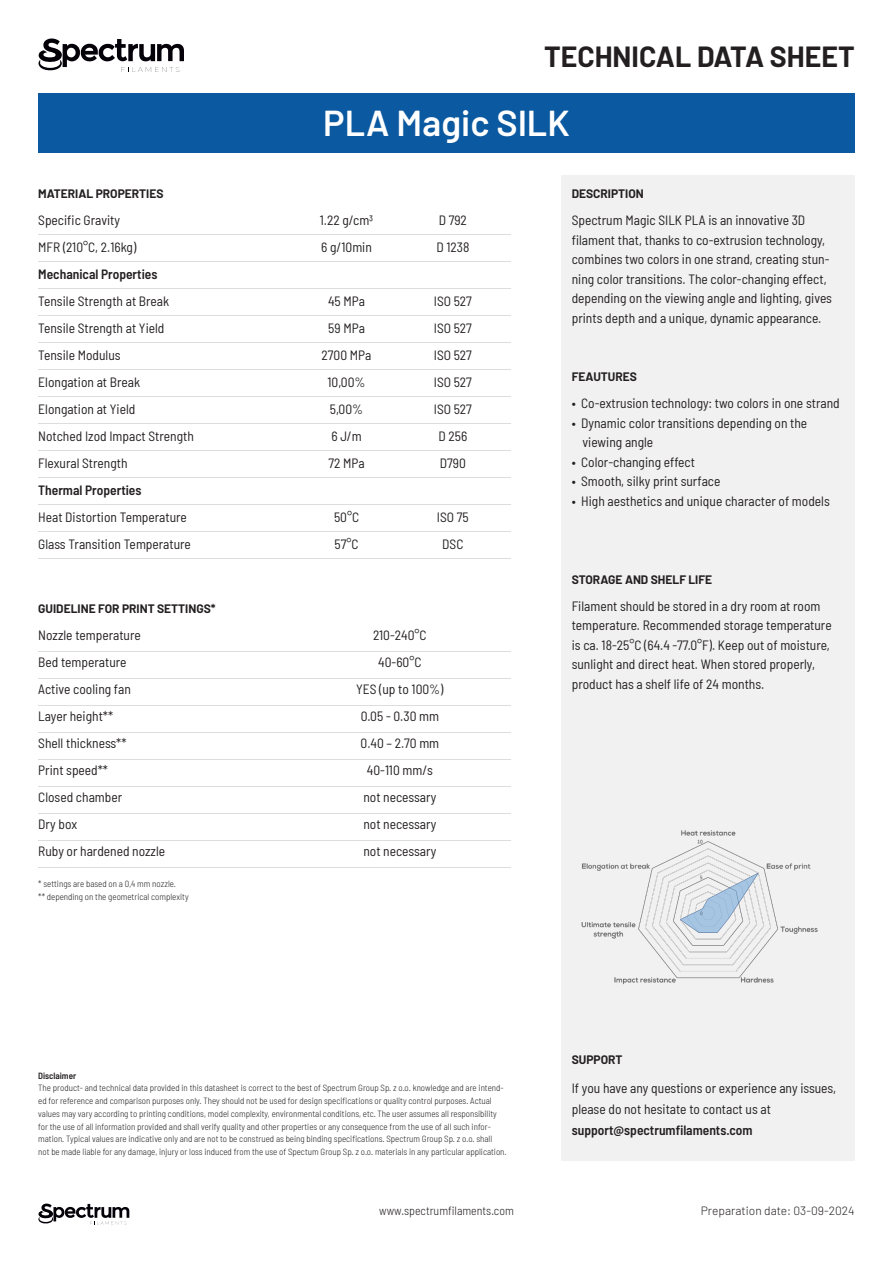
<style>
.page{position:relative;width:893px;height:1263px;background:#fff}
.page>*{position:absolute;margin:0;border:0;box-sizing:border-box;transform-origin:0 0}
.t1{font:600 36px "Barlow";color:#fff}
.t2{font:700 28.5px "Barlow";color:#231f20}
.t3{font:semi-condensed 13.5px/19.5px "Barlow";color:#231f20}
.t4{font:600 semi-condensed 13.5px "Barlow";color:#231f20}
.t5{font:700 12px "Barlow";color:#231f20}
.t6{font:300 12px "Barlow";color:#231f20}
.t7{font:300 semi-condensed 12px "Barlow";color:#231f20}
.t8{font:300 semi-condensed 9px/12.8px "Barlow";color:#231f20}
.t9{font:600 semi-condensed 9px "Barlow";color:#231f20}
.s1{font-weight:600}
</style>
<div class="page">
<div style="left:561px;top:175px;width:294px;height:985px;background:#f1f1f1"></div>
<div style="left:38px;top:94px;width:817px;height:59px;background:#0b59a0"></div>
<svg style="left:38px;top:39px;width:146px;height:33px"></svg>
<svg style="left:38px;top:1203px;width:91px;height:21px"></svg>
<hr style="left:38px;top:234px;width:472px;height:1px;background:#dcdddf">
<hr style="left:38px;top:261px;width:472px;height:1px;background:#dcdddf">
<hr style="left:38px;top:288px;width:472px;height:1px;background:#dcdddf">
<hr style="left:38px;top:315px;width:472px;height:1px;background:#dcdddf">
<hr style="left:38px;top:342px;width:472px;height:1px;background:#dcdddf">
<hr style="left:38px;top:369px;width:472px;height:1px;background:#dcdddf">
<hr style="left:38px;top:396px;width:472px;height:1px;background:#dcdddf">
<hr style="left:38px;top:423px;width:472px;height:1px;background:#dcdddf">
<hr style="left:38px;top:450px;width:472px;height:1px;background:#dcdddf">
<hr style="left:38px;top:477px;width:472px;height:1px;background:#dcdddf">
<hr style="left:38px;top:504px;width:472px;height:1px;background:#dcdddf">
<hr style="left:38px;top:531px;width:472px;height:1px;background:#dcdddf">
<hr style="left:38px;top:558px;width:472px;height:1px;background:#dcdddf">
<img style="left:581px;top:830px;width:237px;height:155px">
<hr style="left:38px;top:651px;width:472px;height:1px;background:#dcdddf">
<hr style="left:38px;top:678px;width:472px;height:1px;background:#dcdddf">
<hr style="left:38px;top:705px;width:472px;height:1px;background:#dcdddf">
<hr style="left:38px;top:732px;width:472px;height:1px;background:#dcdddf">
<hr style="left:38px;top:759px;width:472px;height:1px;background:#dcdddf">
<hr style="left:38px;top:786px;width:472px;height:1px;background:#dcdddf">
<hr style="left:38px;top:813px;width:472px;height:1px;background:#dcdddf">
<hr style="left:38px;top:840px;width:472px;height:1px;background:#dcdddf">
<hr style="left:38px;top:867px;width:472px;height:1px;background:#dcdddf">
<p class="t2" style="left:544px;top:35px;width:312px">TECHNICAL DATA SHEET</p>
<p class="t5" style="left:38px;top:185px;width:127px">MATERIAL PROPERTIES</p>
<p class="t3" style="left:38px;top:210px;width:83px">Specific Gravity</p>
<p class="t3" style="left:38px;top:237px;width:100px">MFR (210°C, 2.16kg)</p>
<p class="t4" style="left:38px;top:265px;width:121px">Mechanical Properties</p>
<p class="t3" style="left:38px;top:291px;width:132px">Tensile Strength at Break</p>
<p class="t3" style="left:38px;top:318px;width:128px">Tensile Strength at Yield</p>
<p class="t3" style="left:38px;top:345px;width:84px">Tensile Modulus</p>
<p class="t3" style="left:38px;top:372px;width:103px">Elongation at Break</p>
<p class="t3" style="left:38px;top:399px;width:99px">Elongation at Yield</p>
<p class="t3" style="left:38px;top:426px;width:157px">Notched Izod Impact Strength</p>
<p class="t3" style="left:38px;top:453px;width:91px">Flexural Strength</p>
<p class="t4" style="left:38px;top:481px;width:105px">Thermal Properties</p>
<p class="t3" style="left:38px;top:507px;width:150px">Heat Distortion Temperature</p>
<p class="t3" style="left:38px;top:534px;width:154px">Glass Transition Temperature</p>
<p class="t5" style="left:38px;top:600px;width:179px">GUIDELINE FOR PRINT SETTINGS*</p>
<p class="t3" style="left:38px;top:625px;width:104px">Nozzle temperature</p>
<p class="t3" style="left:38px;top:652px;width:90px">Bed temperature</p>
<p class="t3" style="left:38px;top:679px;width:94px">Active cooling fan</p>
<p class="t3" style="left:38px;top:706px;width:76px">Layer height**</p>
<p class="t3" style="left:38px;top:733px;width:90px">Shell thickness**</p>
<p class="t3" style="left:38px;top:760px;width:71px">Print speed**</p>
<p class="t3" style="left:38px;top:787px;width:85px">Closed chamber</p>
<p class="t3" style="left:38px;top:814px;width:40px">Dry box</p>
<p class="t3" style="left:38px;top:841px;width:128px">Ruby or hardened nozzle</p>
<p class="t8" style="left:38px;top:876px;width:139px">* settings are based on a 0,4 mm nozzle.</p>
<p class="t8" style="left:38px;top:890px;width:152px">** depending on the geometrical complexity</p>
<p class="t1" style="left:323px;top:97px;width:248px">PLA Magic SILK</p>
<p class="t3" style="left:320px;top:210px;width:55px">1.22 g/cm3</p>
<p class="t3" style="left:321px;top:237px;width:52px">6 g/10min</p>
<p class="t3" style="left:439px;top:210px;width:30px">D 792</p>
<p class="t3" style="left:436px;top:237px;width:35px">D 1238</p>
<p class="t3" style="left:328px;top:291px;width:38px">45 MPa</p>
<p class="t3" style="left:328px;top:318px;width:38px">59 MPa</p>
<p class="t3" style="left:322px;top:345px;width:51px">2700 MPa</p>
<p class="t3" style="left:328px;top:372px;width:40px">10,00%</p>
<p class="t3" style="left:330px;top:399px;width:35px">5,00%</p>
<p class="t3" style="left:331px;top:426px;width:32px">6 J/m</p>
<p class="t3" style="left:328px;top:453px;width:38px">72 MPa</p>
<p class="t3" style="left:434px;top:291px;width:40px">ISO 527</p>
<p class="t3" style="left:434px;top:318px;width:40px">ISO 527</p>
<p class="t3" style="left:434px;top:345px;width:40px">ISO 527</p>
<p class="t3" style="left:434px;top:372px;width:40px">ISO 527</p>
<p class="t3" style="left:434px;top:399px;width:40px">ISO 527</p>
<p class="t3" style="left:438px;top:426px;width:30px">D 256</p>
<p class="t3" style="left:440px;top:453px;width:28px">D790</p>
<p class="t3" style="left:334px;top:507px;width:27px">50°C</p>
<p class="t3" style="left:335px;top:534px;width:25px">57°C</p>
<p class="t3" style="left:437px;top:507px;width:33px">ISO 75</p>
<p class="t3" style="left:442px;top:534px;width:23px">DSC</p>
<p class="t3" style="left:373px;top:625px;width:55px">210-240°C</p>
<p class="t3" style="left:378px;top:652px;width:45px">40-60°C</p>
<p class="t3" style="left:356px;top:679px;width:89px">YES (up to 100%)</p>
<p class="t3" style="left:361px;top:706px;width:80px">0.05 - 0.30 mm</p>
<p class="t3" style="left:361px;top:733px;width:80px">0.40 – 2.70 mm</p>
<p class="t3" style="left:367px;top:760px;width:68px">40-110 mm/s</p>
<p class="t3" style="left:363px;top:787px;width:74px">not necessary</p>
<p class="t3" style="left:363px;top:814px;width:74px">not necessary</p>
<p class="t3" style="left:363px;top:841px;width:74px">not necessary</p>
<p class="t5" style="left:572px;top:185px;width:74px">DESCRIPTION</p>
<p class="t3" style="left:572px;top:210px;width:262px">Spectrum Magic SILK PLA is an innovative 3D filament that, thanks to co-extrusion technology, combines two colors in one strand, creating stun&shy;ning color transitions. The color-changing effect, depending on the viewing angle and lighting, gives prints depth and a unique, dynamic appearance.</p>
<p class="t5" style="left:572px;top:368px;width:67px">FEAUTURES</p>
<p class="t3" style="left:572px;top:392px;width:269px">• Co-extrusion technology: two colors in one strand</p>
<p class="t3" style="left:582px;top:412px;width:226px;text-indent:-11px">• Dynamic color transitions depending on the viewing angle</p>
<p class="t3" style="left:572px;top:451px;width:125px">• Color-changing effect</p>
<p class="t3" style="left:572px;top:470px;width:150px">• Smooth, silky print surface</p>
<p class="t3" style="left:572px;top:490px;width:260px">• High aesthetics and unique character of models</p>
<p class="t5" style="left:572px;top:570px;width:142px">STORAGE AND SHELF LIFE</p>
<p class="t3" style="left:572px;top:595px;width:261px">Filament should be stored in a dry room at room temperature. Recommended storage temperature is ca. 18-25°C (64.4 -77.0°F). Keep out of moisture, sunlight and direct heat. When stored properly, product has a shelf life of 24 months.</p>
<p class="t9" style="left:38px;top:1069px;width:39px">Disclaimer</p>
<p class="t8" style="left:38px;top:1081px;width:470px">The product- and technical data provided in this datasheet is correct to the best of Spectrum Group Sp. z o.o. knowledge and are intend&shy;ed for reference and comparison purposes only. They should not be used for design specifications or quality control purposes. Actual values may vary according to printing conditions, model complexity, environmental conditions, etc. The user assumes all responsibility for the use of all information provided and shall verify quality and other properties or any consequence from the use of all such infor&shy;mation. Typical values are indicative only and are not to be construed as being binding specifications. Spectrum Group Sp. z o.o. shall<br>not be made liable for any damage, injury or loss induced from the use of Spectum Group Sp. z o.o. materials in any particular application.</p>
<p class="t5" style="left:572px;top:1051px;width:52px">SUPPORT</p>
<p class="t3" style="left:572px;top:1077px;width:266px;line-height:21px">If you have any questions or experience any issues, please do not hesitate to contact us at <span class="s1">support@spectrumfilaments.com</span></p>
<p class="t7" style="left:379px;top:1202px;width:136px">www.spectrumfilaments.com</p>
<p class="t6" style="left:701px;top:1202px;width:155px">Preparation date: 03-09-2024</p>
</div>
